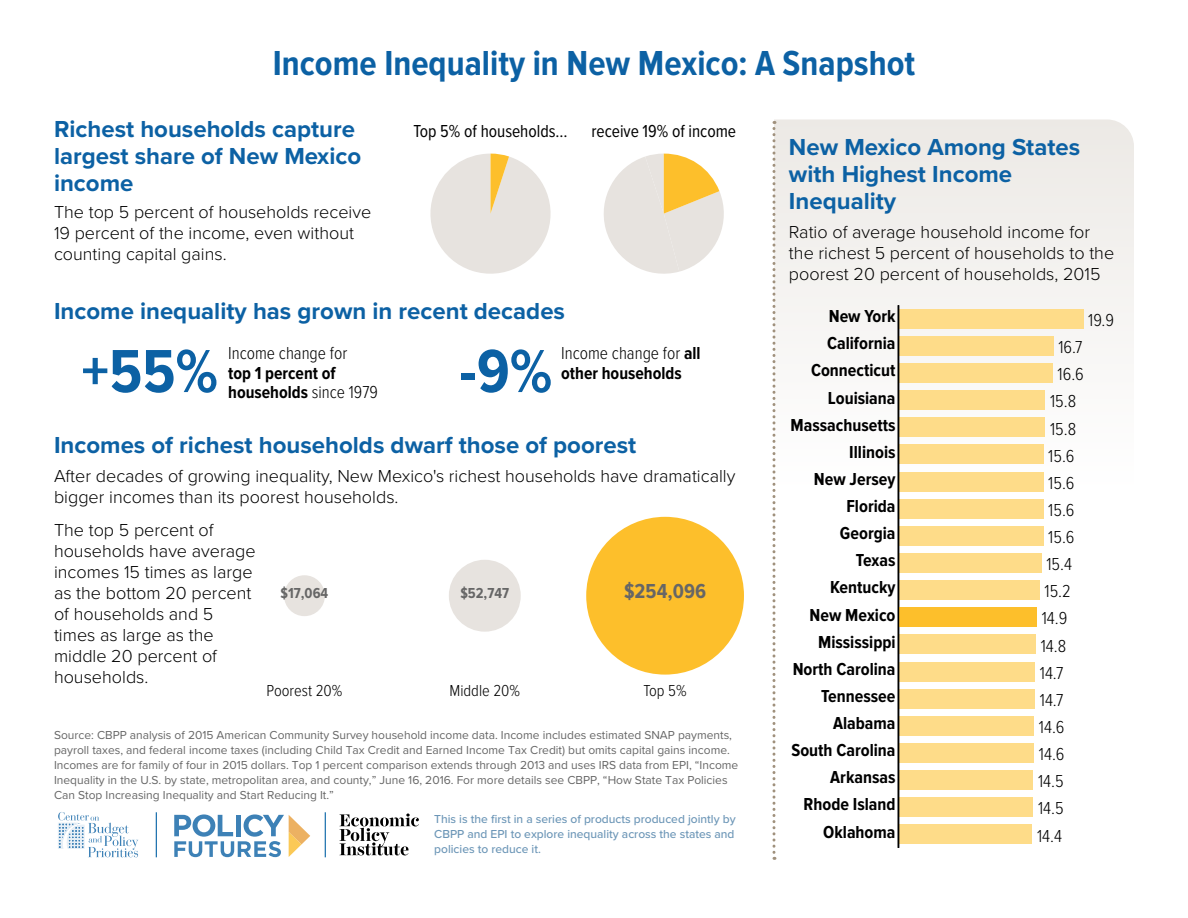
<style>
.page{position:relative;width:1188px;height:918px;background:#fff}
.page>*{position:absolute;margin:0;border:0;box-sizing:border-box;transform-origin:0 0}
.t1{font:700 63px "Proxima Nova Cond";color:#0c61a4}
.t2{font:700 36px "Proxima Nova Cond";color:#0c61a4}
.t3{font:700 24px/27px "Proxima Nova";color:#0c61a4}
.t4{font:700 21px "Proxima Nova Cond";color:#666}
.t5{font:300 18px/21px "Proxima Nova";color:#000}
.t6{font:700 18px/19.5px "Proxima Nova Cond";color:#000}
.t7{font:300 18px "Proxima Nova Cond";color:#000}
.t8{font:18px "Proxima Nova Cond";color:#000}
.t9{font:300 16.5px "Proxima Nova Cond";color:#000}
.t10{font:700 15px "Proxima Nova Cond";color:#666}
.t11{font:12px/15px "Proxima Nova";color:#666}
.t12{font:500 12px/15px "Proxima Nova";color:#6c96b7;text-align:justify}
.s1{font-weight:300}
.s2{font-weight:700}
</style>
<div class="page">
<svg style="left:774px;top:119px;width:360px;height:741px"></svg>
<svg style="left:174px;top:814px;width:136px;height:43px"></svg>
<svg style="left:58px;top:812px;width:80px;height:45px"></svg>
<hr style="left:156px;top:812px;width:1px;height:45px;background:#0563a6">
<hr style="left:325px;top:812px;width:1px;height:45px;background:#0563a6">
<svg style="left:339px;top:814px;width:80px;height:41px"></svg>
<div style="left:284px;top:575px;width:41px;height:41px;background:#e7e3df;border-radius:20px"></div>
<div style="left:449px;top:560px;width:72px;height:72px;background:#e7e3df;border-radius:36px"></div>
<div style="left:586px;top:517px;width:158px;height:158px;background:#fdbf2b;border-radius:79px"></div>
<svg style="left:772px;top:121px;width:3px;height:739px"></svg>
<svg style="left:604px;top:154px;width:120px;height:120px"></svg>
<svg style="left:430px;top:154px;width:121px;height:120px"></svg>
<div style="left:898px;top:309px;width:185px;height:20px;background:#fedc89"></div>
<div style="left:898px;top:336px;width:156px;height:20px;background:#fedc89"></div>
<div style="left:898px;top:363px;width:155px;height:20px;background:#fedc89"></div>
<div style="left:898px;top:390px;width:147px;height:20px;background:#fedc89"></div>
<div style="left:898px;top:418px;width:147px;height:19px;background:#fedc89"></div>
<div style="left:898px;top:445px;width:146px;height:19px;background:#fedc89"></div>
<div style="left:898px;top:472px;width:146px;height:19px;background:#fedc89"></div>
<div style="left:898px;top:499px;width:146px;height:20px;background:#fedc89"></div>
<div style="left:898px;top:526px;width:146px;height:20px;background:#fedc89"></div>
<div style="left:898px;top:553px;width:144px;height:20px;background:#fedc89"></div>
<div style="left:898px;top:580px;width:142px;height:20px;background:#fedc89"></div>
<div style="left:898px;top:635px;width:138px;height:19px;background:#fedc89"></div>
<div style="left:898px;top:662px;width:137px;height:19px;background:#fedc89"></div>
<div style="left:898px;top:689px;width:137px;height:19px;background:#fedc89"></div>
<div style="left:898px;top:716px;width:136px;height:20px;background:#fedc89"></div>
<div style="left:898px;top:743px;width:136px;height:20px;background:#fedc89"></div>
<div style="left:898px;top:770px;width:135px;height:20px;background:#fedc89"></div>
<div style="left:898px;top:797px;width:135px;height:20px;background:#fedc89"></div>
<div style="left:898px;top:825px;width:134px;height:19px;background:#fedc89"></div>
<div style="left:898px;top:607px;width:139px;height:20px;background:#fdbf2b"></div>
<hr style="left:898px;top:305px;width:1px;height:543px;background:#000">
<h2 class="t2" style="left:273px;top:43px;width:644px">Income Inequality in New Mexico: A Snapshot</h2>
<h3 class="t3" style="left:54px;top:116px;width:309px">Richest households capture largest share of New Mexico income</h3>
<h3 class="t5" style="left:54px;top:202px;width:319px">The top 5 percent of households receive<br>19 percent of the income, even without counting capital gains.</h3>
<h3 class="t8" style="left:413px;top:121px;width:156px">Top 5% of households…</h3>
<h3 class="t8" style="left:591px;top:121px;width:146px">receive 19% of income</h3>
<h3 class="t3" style="left:54px;top:298px;width:513px">Income inequality has grown in recent decades</h3>
<h1 class="t1" style="left:81px;top:336px;width:138px">+55%</h1>
<h3 class="t7" style="left:228px;top:343px;width:121px">Income change for</h3>
<h3 class="t6" style="left:228px;top:364px;width:151px">top 1 percent of households <span class="s1">since 1979</span></h3>
<h1 class="t1" style="left:460px;top:336px;width:94px">-9%</h1>
<h3 class="t7" style="left:561px;top:343px;width:141px">Income change for <span class="s2">all</span></h3>
<h3 class="t6" style="left:561px;top:364px;width:122px">other households</h3>
<h3 class="t3" style="left:54px;top:432px;width:584px">Incomes of richest households dwarf those of poorest</h3>
<h3 class="t5" style="left:54px;top:466px;width:683px">After decades of growing inequality, New Mexico's richest households have dramatically bigger incomes than its poorest households.</h3>
<h3 class="t5" style="left:54px;top:520px;width:203px">The top 5 percent of households have average incomes 15 times as large as the bottom 20 percent of households and 5 times as large as the middle 20 percent of households.</h3>
<p class="t10" style="left:281px;top:585px;width:49px">$17,064</p>
<p class="t10" style="left:460px;top:585px;width:50px">$52,747</p>
<h3 class="t4" style="left:624px;top:579px;width:83px">$254,096</h3>
<h3 class="t9" style="left:267px;top:681px;width:77px">Poorest 20%</h3>
<h3 class="t9" style="left:449px;top:681px;width:72px">Middle 20%</h3>
<h3 class="t9" style="left:643px;top:681px;width:45px">Top 5%</h3>
<p class="t11" style="left:54px;top:728px;width:686px">Source: CBPP analysis of 2015 American Community Survey household income data. Income includes estimated SNAP payments, payroll taxes, and federal income taxes (including Child Tax Credit and Earned Income Tax Credit) but omits capital gains income.<br>Incomes are for family of four in 2015 dollars. Top 1 percent comparison extends through 2013 and uses IRS data from EPI, “Income Inequality in the U.S. by state, metropolitan area, and county,” June 16, 2016. For more details see CBPP, “How State Tax Policies Can Stop Increasing Inequality and Start Reducing It.”</p>
<p class="t12" style="left:434px;top:812px;width:303px">This is the first in a series of products produced jointly by CBPP and EPI to explore inequality across the states and policies to reduce it.</p>
<h3 class="t3" style="left:789px;top:134px;width:293px">New Mexico Among States with Highest Income<br>Inequality</h3>
<h3 class="t5" style="left:789px;top:221px;width:327px">Ratio of average household income for the richest 5 percent of households to the poorest 20 percent of households, 2015</h3>
<h3 class="t6" style="left:829px;top:307px;width:68px">New York</h3>
<h3 class="t6" style="left:827px;top:334px;width:70px">California</h3>
<h3 class="t6" style="left:811px;top:361px;width:86px">Connecticut</h3>
<h3 class="t6" style="left:828px;top:388px;width:69px">Louisiana</h3>
<h3 class="t6" style="left:791px;top:416px;width:107px">Massachusetts</h3>
<h3 class="t6" style="left:849px;top:443px;width:48px">Illinois</h3>
<h3 class="t6" style="left:814px;top:470px;width:83px">New Jersey</h3>
<h3 class="t6" style="left:846px;top:497px;width:51px">Florida</h3>
<h3 class="t6" style="left:840px;top:524px;width:57px">Georgia</h3>
<h3 class="t6" style="left:856px;top:551px;width:41px">Texas</h3>
<h3 class="t6" style="left:830px;top:578px;width:67px">Kentucky</h3>
<h3 class="t6" style="left:810px;top:605px;width:88px">New Mexico</h3>
<h3 class="t6" style="left:818px;top:633px;width:79px">Mississippi</h3>
<h3 class="t6" style="left:793px;top:660px;width:104px">North Carolina</h3>
<h3 class="t6" style="left:821px;top:687px;width:76px">Tennessee</h3>
<h3 class="t6" style="left:833px;top:714px;width:64px">Alabama</h3>
<h3 class="t6" style="left:791px;top:741px;width:106px">South Carolina</h3>
<h3 class="t6" style="left:830px;top:768px;width:67px">Arkansas</h3>
<h3 class="t6" style="left:804px;top:795px;width:94px">Rhode Island</h3>
<h3 class="t7" style="left:1088px;top:309px;width:27px">19.9</h3>
<h3 class="t7" style="left:1058px;top:336px;width:26px">16.7</h3>
<h3 class="t7" style="left:1058px;top:364px;width:28px">16.6</h3>
<h3 class="t7" style="left:1050px;top:391px;width:28px">15.8</h3>
<h3 class="t7" style="left:1050px;top:418px;width:28px">15.8</h3>
<h3 class="t7" style="left:1048px;top:445px;width:28px">15.6</h3>
<h3 class="t7" style="left:1048px;top:472px;width:28px">15.6</h3>
<h3 class="t7" style="left:1048px;top:499px;width:28px">15.6</h3>
<h3 class="t7" style="left:1048px;top:526px;width:28px">15.6</h3>
<h3 class="t7" style="left:1046px;top:553px;width:27px">15.4</h3>
<h3 class="t7" style="left:1045px;top:581px;width:28px">15.2</h3>
<h3 class="t7" style="left:1042px;top:608px;width:27px">14.9</h3>
<h3 class="t7" style="left:1041px;top:635px;width:27px">14.8</h3>
<h3 class="t7" style="left:1040px;top:662px;width:25px">14.7</h3>
<h3 class="t7" style="left:1040px;top:689px;width:25px">14.7</h3>
<h3 class="t7" style="left:1039px;top:716px;width:27px">14.6</h3>
<h3 class="t7" style="left:1039px;top:743px;width:27px">14.6</h3>
<h3 class="t7" style="left:1038px;top:771px;width:27px">14.5</h3>
<h3 class="t7" style="left:1038px;top:798px;width:27px">14.5</h3>
<h3 class="t6" style="left:823px;top:822px;width:74px">Oklahoma</h3>
<h3 class="t7" style="left:1037px;top:825px;width:26px">14.4</h3>
</div>
